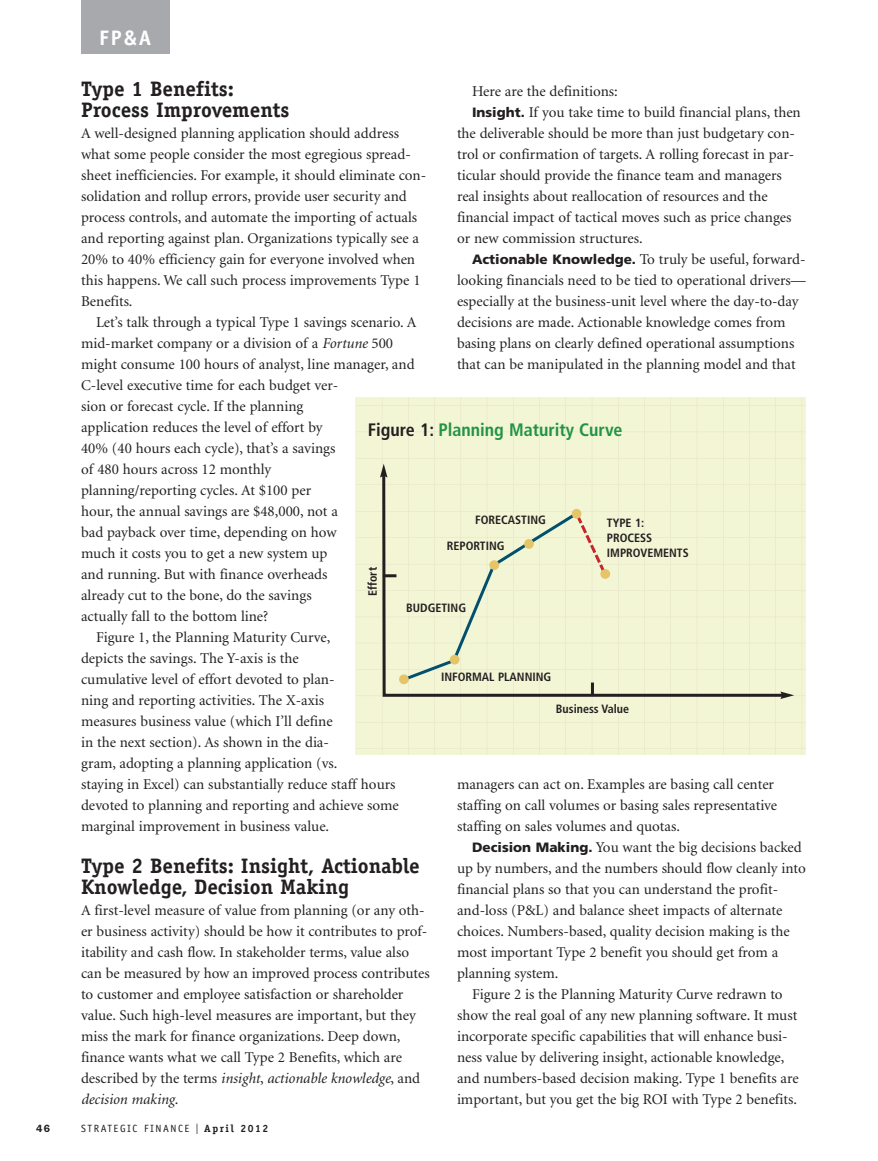
<style>
.page{position:relative;width:878px;height:1161px;background:#fff}
.page>*{position:absolute;margin:0;border:0;box-sizing:border-box;transform-origin:0 0}
.t1{font:700 21px/21px "Officina Serif";color:#231f20}
.t2{font:700 21px "Officina Sans";color:#fff}
.t3{font:700 condensed 18px "Frutiger";color:#229345}
.t4{font:15px/21px "Minion";color:#231f20}
.t5{font:700 condensed 12px/15px "Frutiger";color:#231f20}
.t6{font:10.5px "Officina Sans";letter-spacing:.15em;color:#231f20}
.t7{font:600 10.5px "Franklin Gothic";color:#231f20}
.s1{font-style:italic}
.s2{font-family:"Frutiger";font-weight:900;font-size:13.5px}
.s3{color:#231f20}
.s4{font-family:"Franklin Gothic";font-size:15px}
.s5{font-family:"Officina Serif";font-weight:700}
</style>
<div class="page">
<div style="left:81px;top:0;width:89px;height:54px;background:#a8a9ad"></div>
<div style="left:356px;top:397px;width:450px;height:357px;background:#f2f6d5"></div>
<div style="left:399px;top:674px;width:10px;height:10px;background:#e6c568;border-radius:50%"></div>
<div style="left:450px;top:655px;width:9px;height:10px;background:#e6c568;border-radius:50%"></div>
<div style="left:489px;top:560px;width:10px;height:10px;background:#e6c568;border-radius:50%"></div>
<div style="left:524px;top:539px;width:10px;height:10px;background:#e6c568;border-radius:50%"></div>
<div style="left:571px;top:509px;width:10px;height:10px;background:#e6c568;border-radius:50%"></div>
<div style="left:600px;top:569px;width:10px;height:10px;background:#e6c568;border-radius:50%"></div>
<h1 class="t2" style="left:99px;top:30px;width:54px">FP&amp;A</h1>
<h1 class="t1" style="left:81px;top:80px;width:210px">Type 1 Benefits:<br>Process Improvements</h1>
<p class="t4" style="left:81px;top:124px;width:347px">A well-designed planning application should address what some people consider the most egregious spread&shy;sheet inefficiencies. For example, it should eliminate con&shy;solidation and rollup errors, provide user security and process controls, and automate the importing of actuals and reporting against plan. Organizations typically see a 20% to 40% efficiency gain for everyone involved when this happens. We call such process improvements Type 1<br>Benefits.</p>
<p class="t4" style="left:96px;top:313px;width:322px">Let’s talk through a typical Type 1 savings scenario. A</p>
<p class="t4" style="left:81px;top:334px;width:313px">mid-market company or a division of a <span class="s1">Fortune</span> 500</p>
<p class="t4" style="left:81px;top:355px;width:335px">might consume 100 hours of analyst, line manager, and</p>
<p class="t4" style="left:81px;top:376px;width:259px">C-level executive time for each budget ver-</p>
<p class="t4" style="left:81px;top:397px;width:224px">sion or forecast cycle. If the planning</p>
<p class="t4" style="left:81px;top:418px;width:243px">application reduces the level of effort by</p>
<p class="t4" style="left:81px;top:439px;width:256px">40% (40 hours each cycle), that’s a savings</p>
<p class="t4" style="left:81px;top:460px;width:192px">of 480 hours across 12 monthly</p>
<p class="t4" style="left:81px;top:481px;width:232px">planning/reporting cycles. At $100 per</p>
<p class="t4" style="left:81px;top:502px;width:258px">hour, the annual savings are $48,000, not a</p>
<p class="t4" style="left:81px;top:523px;width:257px">bad payback over time, depending on how</p>
<p class="t4" style="left:81px;top:544px;width:248px">much it costs you to get a new system up</p>
<p class="t4" style="left:81px;top:565px;width:248px">and running. But with finance overheads</p>
<p class="t4" style="left:81px;top:586px;width:232px">already cut to the bone, do the savings</p>
<p class="t4" style="left:81px;top:607px;width:189px">actually fall to the bottom line?</p>
<p class="t4" style="left:96px;top:628px;width:236px">Figure 1, the Planning Maturity Curve,</p>
<p class="t4" style="left:81px;top:649px;width:219px">depicts the savings. The Y-axis is the</p>
<p class="t4" style="left:81px;top:670px;width:255px">cumulative level of effort devoted to plan-</p>
<p class="t4" style="left:81px;top:691px;width:244px">ning and reporting activities. The X-axis</p>
<p class="t4" style="left:81px;top:712px;width:253px">measures business value (which I’ll define</p>
<p class="t4" style="left:81px;top:733px;width:249px">in the next section). As shown in the dia-</p>
<p class="t4" style="left:81px;top:754px;width:258px">gram, adopting a planning application (vs.</p>
<p class="t4" style="left:81px;top:775px;width:316px">staying in Excel) can substantially reduce staff hours</p>
<p class="t4" style="left:81px;top:796px;width:319px">devoted to planning and reporting and achieve some</p>
<p class="t4" style="left:81px;top:817px;width:250px">marginal improvement in business value.</p>
<h1 class="t1" style="left:81px;top:857px;width:340px">Type 2 Benefits: Insight, Actionable<br>Knowledge, Decision Making</h1>
<p class="t4" style="left:81px;top:901px;width:350px">A first-level measure of value from planning (or any oth&shy;er business activity) should be how it contributes to prof&shy;itability and cash flow. In stakeholder terms, value also can be measured by how an improved process contributes to customer and employee satisfaction or shareholder value. Such high-level measures are important, but they miss the mark for finance organizations. Deep down, finance wants what we call Type 2 Benefits, which are described by the terms <span class="s1">insight</span>, <span class="s1">actionable knowledge</span>, and <span class="s1">decision making</span>.</p>
<p class="t4" style="left:472px;top:82px;width:147px">Here are the definitions:</p>
<p class="t4" style="left:472px;top:103px;width:330px"><span class="s2">Insight.</span> If you take time to build financial plans, then</p>
<p class="t4" style="left:457px;top:124px;width:339px">the deliverable should be more than just budgetary con-</p>
<p class="t4" style="left:457px;top:145px;width:339px">trol or confirmation of targets. A rolling forecast in par-</p>
<p class="t4" style="left:457px;top:166px;width:326px">ticular should provide the finance team and managers</p>
<p class="t4" style="left:457px;top:187px;width:312px">real insights about reallocation of resources and the</p>
<p class="t4" style="left:457px;top:208px;width:336px">financial impact of tactical moves such as price changes</p>
<p class="t4" style="left:457px;top:229px;width:187px">or new commission structures.</p>
<p class="t4" style="left:472px;top:250px;width:335px"><span class="s2">Actionable Knowledge.</span> To truly be useful, forward-</p>
<p class="t4" style="left:457px;top:271px;width:350px">looking financials need to be tied to operational drivers—</p>
<p class="t4" style="left:457px;top:292px;width:343px">especially at the business-unit level where the day-to-day</p>
<p class="t4" style="left:457px;top:313px;width:330px">decisions are made. Actionable knowledge comes from</p>
<p class="t4" style="left:457px;top:334px;width:339px">basing plans on clearly defined operational assumptions</p>
<p class="t4" style="left:457px;top:355px;width:340px">that can be manipulated in the planning model and that</p>
<p class="t3" style="left:368px;top:422px;width:256px"><span class="s3">Figure 1:</span> Planning Maturity Curve</p>
<p class="t5" style="left:447px;top:508px;width:101px;line-height:25.8px;text-indent:28px">FORECASTING<br>REPORTING</p>
<p class="t5" style="left:607px;top:516px;width:83px">TYPE 1:<br>PROCESS<br>IMPROVEMENTS</p>
<p class="t5" style="left:366px;top:596px;width:30px;rotate:-90deg">Effort</p>
<p class="t5" style="left:406px;top:602px;width:61px">BUDGETING</p>
<p class="t5" style="left:441px;top:671px;width:112px">INFORMAL PLANNING</p>
<p class="t5" style="left:556px;top:702px;width:75px">Business Value</p>
<p class="t4" style="left:457px;top:775px;width:322px">managers can act on. Examples are basing call center staffing on call volumes or basing sales representative staffing on sales volumes and quotas.</p>
<p class="t4" style="left:472px;top:838px;width:331px"><span class="s2">Decision Making.</span> You want the big decisions backed</p>
<p class="t4" style="left:457px;top:859px;width:350px">up by numbers, and the numbers should flow cleanly into</p>
<p class="t4" style="left:457px;top:880px;width:323px">financial plans so that you can understand the profit-</p>
<p class="t4" style="left:457px;top:901px;width:327px">and-loss (P&amp;L) and balance sheet impacts of alternate</p>
<p class="t4" style="left:457px;top:922px;width:334px">choices. Numbers-based, quality decision making is the</p>
<p class="t4" style="left:457px;top:943px;width:323px">most important Type 2 benefit you should get from a</p>
<p class="t4" style="left:457px;top:964px;width:103px">planning system.</p>
<p class="t4" style="left:472px;top:985px;width:312px">Figure 2 is the Planning Maturity Curve redrawn to</p>
<p class="t4" style="left:457px;top:1006px;width:342px">show the real goal of any new planning software. It must</p>
<p class="t4" style="left:457px;top:1027px;width:332px">incorporate specific capabilities that will enhance busi-</p>
<p class="t4" style="left:457px;top:1048px;width:329px">ness value by delivering insight, actionable knowledge,</p>
<p class="t4" style="left:457px;top:1069px;width:343px">and numbers-based decision making. Type 1 benefits are</p>
<p class="t4" style="left:457px;top:1090px;width:341px">important, but you get the big ROI with Type 2 benefits.</p>
<p class="t7" style="left:36px;top:1125px;width:16px">46</p>
<p class="t6" style="left:81px;top:1125px;width:189px">STRATEGIC FINANCE <span class="s4">I</span> <span class="s5">April 2012</span></p>
</div>
